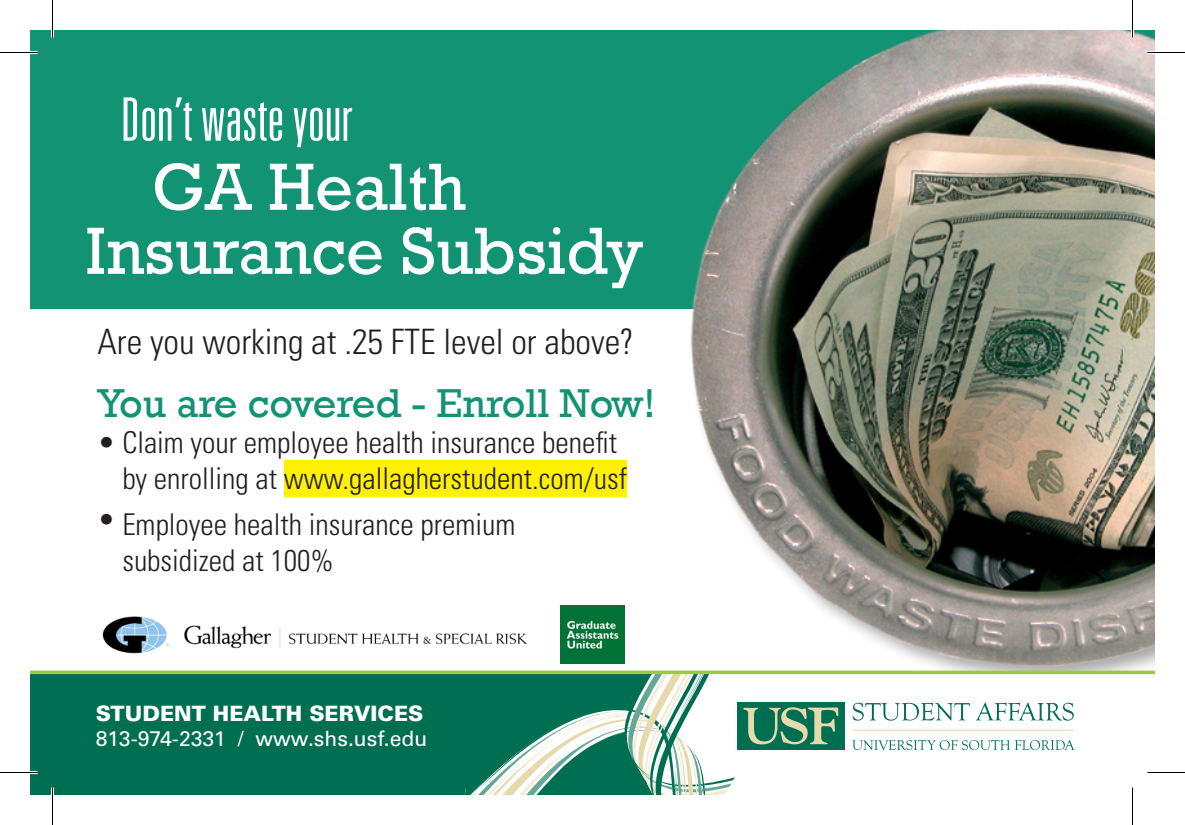
<style>
.page{position:relative;width:1185px;height:825px;background:#fff}
.page>*{position:absolute;margin:0;border:0;box-sizing:border-box;transform-origin:0 0}
.t1{font:67.75px/64px "Rockwell";color:#fff}
.t2{font:300 ultra-condensed 60px "Univers LT Std";color:#fff}
.t3{font:41.25px "Rockwell";color:#119374}
.t4{font:300 condensed 35px "Univers LT Std";color:#231f20}
.t5{font:300 condensed 30px/36px "Univers LT Std";color:#231f20}
.t6{font:21.25px "Univers LT Std";color:#fff}
.t7{font:900 21.25px "Univers LT Std";color:#fff}
</style>
<div class="page">
<div style="left:284px;top:460px;width:343px;height:37px;background:#fff101"></div>
<div style="left:30px;top:30px;width:1125px;height:278px;background:#119374"></div>
<img style="left:646px;top:30px;width:509px;height:641px">
<div style="left:30px;top:674px;width:641px;height:121px;background:#006e51"></div>
<hr style="left:30px;top:671px;width:1125px;height:3px;background:#9ccb3b">
<div style="left:737px;top:702px;width:108px;height:48px;background:#006e51"></div>
<svg style="left:465px;top:674px;width:374px;height:121px"></svg>
<svg style="left:852px;top:740px;width:223px;height:10px"></svg>
<svg style="left:853px;top:703px;width:117px;height:18px"></svg>
<svg style="left:976px;top:702px;width:98px;height:19px"></svg>
<hr style="left:853px;top:730px;width:221px;height:1px;background:#e6daac">
<img style="left:560px;top:605px;width:65px;height:58px">
<img style="left:102px;top:616px;width:425px;height:38px">
<hr style="left:0;top:51px;width:38px;height:3px;background:#fff">
<hr style="left:1148px;top:51px;width:37px;height:3px;background:#fff">
<hr style="left:0;top:771px;width:38px;height:3px;background:#fff">
<hr style="left:51px;top:0;width:3px;height:38px;background:#fff">
<hr style="left:51px;top:788px;width:3px;height:37px;background:#fff">
<hr style="left:1131px;top:0;width:3px;height:38px;background:#fff">
<hr style="left:0;top:52px;width:38px;height:1px;background:#000">
<hr style="left:1148px;top:52px;width:37px;height:1px;background:#000">
<hr style="left:0;top:772px;width:38px;height:1px;background:#000">
<hr style="left:1148px;top:772px;width:37px;height:1px;background:#000">
<hr style="left:52px;top:0;width:1px;height:38px;background:#000">
<hr style="left:52px;top:788px;width:1px;height:37px;background:#000">
<hr style="left:1132px;top:0;width:1px;height:38px;background:#000">
<hr style="left:1132px;top:788px;width:1px;height:37px;background:#000">
<p class="t2" style="left:120px;top:88px;width:235px">Don’t waste your</p>
<p class="t1" style="left:85px;top:156px;width:560px;text-indent:66px">GA Health<br>Insurance Subsidy</p>
<p class="t4" style="left:98px;top:321px;width:538px">Are you working at .25 FTE level or above?</p>
<p class="t3" style="left:98px;top:379px;width:560px">You are covered - Enroll Now!</p>
<p class="t5" style="left:122px;top:424px;width:506px;text-indent:-25px">• Claim your employee health insurance benefit by enrolling at www.gallagherstudent.com/usf</p>
<p class="t5" style="left:122px;top:506px;width:395px;text-indent:-25px">• Employee health insurance premium subsidized at 100%</p>
<p class="t7" style="left:96px;top:700px;width:329px">STUDENT HEALTH SERVICES</p>
<p class="t6" style="left:96px;top:726px;width:333px">813-974-2331 / www.shs.usf.edu</p>
</div>
